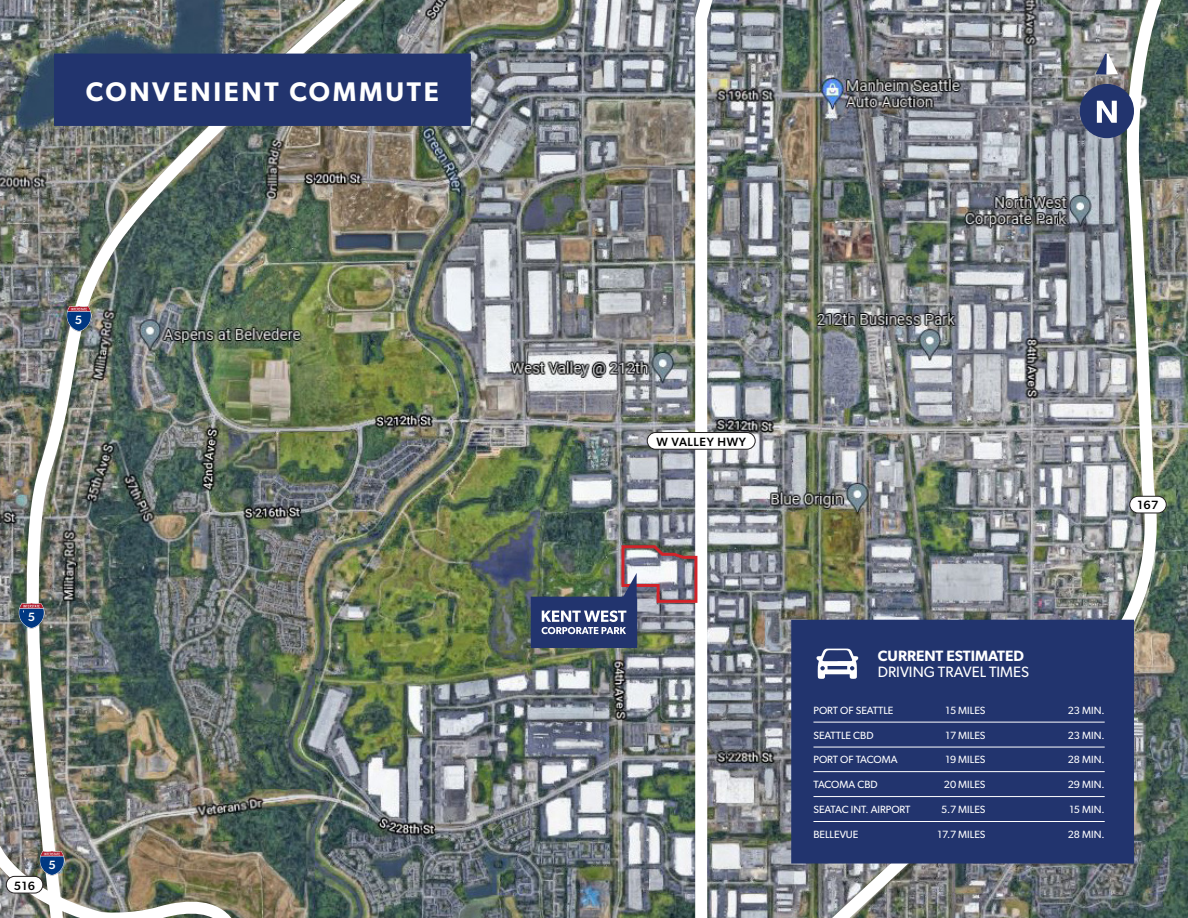
<style>
.page{position:relative;width:1188px;height:918px;background:#fff}
.page>*{position:absolute;margin:0;border:0;box-sizing:border-box;transform-origin:0 0}
.t1{font:600 27px "Gibson";letter-spacing:.1em;color:#fff}
.t2{font:15px "Gibson";color:#fff}
.t3{font:600 15px "Gibson";color:#fff}
.t4{font:500 12px "Gibson";letter-spacing:.05em;color:#000}
.t5{font:500 12px "Gibson";color:#fff}
.t6{font:10.5px "Gibson";color:#fff}
</style>
<div class="page">
<img style="left:0;top:0;width:1188px;height:918px">
<div style="left:647px;top:433px;width:108px;height:16px;background:#fff;border-radius:8px"></div>
<div style="left:647px;top:432px;width:109px;height:18px;border:1px solid #231f20;border-radius:8px"></div>
<img style="left:816px;top:0;width:355px;height:918px">
<div style="left:1080px;top:85px;width:53px;height:52px;background:#22346e;border-radius:50%"></div>
<div style="left:1080px;top:84px;width:54px;height:54px;border:2px solid #22346e;border-radius:50%"></div>
<svg style="left:1097px;top:101px;width:20px;height:22px"></svg>
<svg style="left:1094px;top:52px;width:25px;height:23px"></svg>
<div style="left:791px;top:620px;width:343px;height:244px;background:#22346e;border:2px solid #22346e"></div>
<hr style="left:813px;top:771px;width:292px;height:1px;background:#fff">
<hr style="left:813px;top:796px;width:292px;height:1px;background:#fff">
<svg style="left:816px;top:649px;width:43px;height:30px"></svg>
<hr style="left:813px;top:821px;width:292px;height:1px;background:#fff">
<div style="left:1130px;top:496px;width:36px;height:17px;background:#fff;border-radius:8px"></div>
<div style="left:1129px;top:496px;width:38px;height:17px;border:1px solid #231f20;border-radius:8px"></div>
<img style="left:11px;top:0;width:365px;height:918px">
<img style="left:66px;top:306px;width:25px;height:25px">
<div style="left:71px;top:313px;width:14px;height:12px;background:#003882"></div>
<img style="left:19px;top:603px;width:25px;height:25px">
<div style="left:24px;top:610px;width:14px;height:12px;background:#003882"></div>
<div style="left:54px;top:54px;width:417px;height:72px;background:#22346e"></div>
<img style="left:0;top:834px;width:245px;height:84px">
<div style="left:6px;top:876px;width:37px;height:17px;background:#fff;border-radius:8px"></div>
<div style="left:6px;top:876px;width:37px;height:17px;border:1px solid #231f20;border-radius:8px"></div>
<hr style="left:813px;top:747px;width:292px;height:1px;background:#fff">
<hr style="left:813px;top:722px;width:292px;height:1px;background:#fff">
<div style="left:531px;top:597px;width:106px;height:51px;background:#22346e"></div>
<img style="left:542px;top:0;width:182px;height:918px">
<p class="t1" style="left:86px;top:75px;width:354px">CONVENIENT COMMUTE</p>
<p class="t5" style="left:75px;top:313px;width:9px">5</p>
<p class="t5" style="left:28px;top:610px;width:9px">5</p>
<p class="t4" style="left:14px;top:878px;width:23px">516</p>
<p class="t5" style="left:49px;top:858px;width:9px">5</p>
<p class="t4" style="left:656px;top:434px;width:91px">W VALLEY HWY</p>
<p class="t4" style="left:1138px;top:498px;width:22px">167</p>
<p class="t3" style="left:878px;top:646px;width:148px">CURRENT ESTIMATED</p>
<p class="t2" style="left:878px;top:663px;width:153px">DRIVING TRAVEL TIMES</p>
<p class="t6" style="left:813px;top:704px;width:82px">PORT OF SEATTLE</p>
<p class="t6" style="left:946px;top:704px;width:42px">15 MILES</p>
<p class="t6" style="left:946px;top:729px;width:42px">17 MILES</p>
<p class="t6" style="left:813px;top:729px;width:62px">SEATTLE CBD</p>
<p class="t6" style="left:813px;top:753px;width:86px">PORT OF TACOMA</p>
<p class="t6" style="left:813px;top:778px;width:66px">TACOMA CBD</p>
<p class="t6" style="left:813px;top:803px;width:99px">SEATAC INT. AIRPORT</p>
<p class="t6" style="left:946px;top:753px;width:42px">19 MILES</p>
<p class="t6" style="left:944px;top:778px;width:43px">20 MILES</p>
<p class="t6" style="left:941px;top:803px;width:46px">5.7 MILES</p>
<p class="t6" style="left:813px;top:828px;width:47px">BELLEVUE</p>
<p class="t6" style="left:938px;top:828px;width:50px">17.7 MILES</p>
<p class="t6" style="left:1068px;top:704px;width:38px">23 MIN.</p>
<p class="t6" style="left:1068px;top:729px;width:38px">23 MIN.</p>
<p class="t6" style="left:1068px;top:753px;width:38px">28 MIN.</p>
<p class="t6" style="left:1068px;top:778px;width:38px">29 MIN.</p>
<p class="t6" style="left:1069px;top:803px;width:37px">15 MIN.</p>
<p class="t6" style="left:1068px;top:828px;width:38px">28 MIN.</p>
</div>
